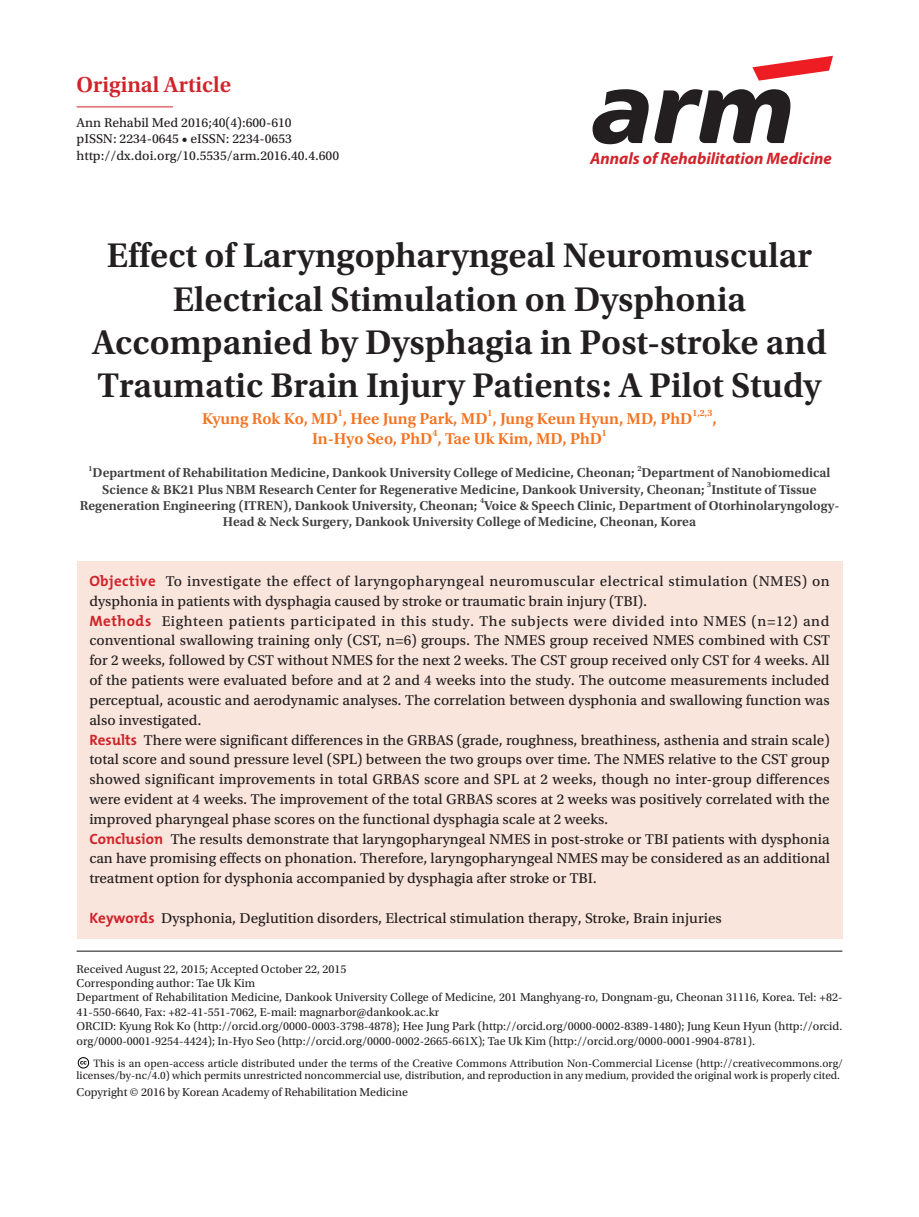
<style>
.page{position:relative;width:919px;height:1217px;background:#fff}
.page>*{position:absolute;margin:0;border:0;box-sizing:border-box;transform-origin:0 0}
.t1{font:600 36px/43.2px "Utopia Std";color:#231f20;text-align:center}
.t2{font:600 22.8px "Utopia Std";color:#d1232a}
.t3{font:italic 700 16.65px "Myriad Pro";color:#d1232a}
.t4{font:600 16.5px "Utopia Std";color:#f47321}
.t5{font:15px/19.8px "Utopia Std Capt";color:#231f20}
.t6{font:600 13.5px/16.2px "Utopia Std";color:#3e3e3f}
.t7{font:13.5px/16.2px "Utopia Std Capt";color:#231f20}
.t8{font:12px/14.4px "Utopia Std";color:#231f20}
.t9{font:11.25px/12px "Utopia Std";color:#231f20;text-align:right}
.t10{font:600 9.6px "Utopia Std";color:#f47321}
.t11{font:600 7.8px "Utopia Std";color:#3e3e3f}
.s1{font-family:"The Mix";font-weight:700;color:#d1232a}
</style>
<div class="page">
<svg style="left:592px;top:89px;width:198px;height:55px"></svg>
<svg style="left:752px;top:56px;width:81px;height:25px"></svg>
<hr style="left:77px;top:106px;width:96px;height:1px;background:#d1232a">
<div style="left:77px;top:560px;width:765px;height:377px;background:#f9e5dc"></div>
<hr style="left:77px;top:950px;width:765px;height:1px;background:#231f20">
<svg style="left:77px;top:1057px;width:13px;height:12px"></svg>
<h2 class="t2" style="left:77px;top:72px;width:156px">Original Article</h2>
<p class="t7" style="left:77px;top:115px;width:264px">Ann Rehabil Med 2016;40(4):600-610<br>pISSN: 2234-0645 • eISSN: 2234-0653 http://dx.doi.org/10.5535/arm.2016.40.4.600</p>
<p class="t3" style="left:590px;top:147px;width:243px">Annals of Rehabilitation Medicine</p>
<h1 class="t1" style="left:92px;top:234px;width:736px">Effect of Laryngopharyngeal Neuromuscular Electrical Stimulation on Dysphonia Accompanied by Dysphagia in Post-stroke and Traumatic Brain Injury Patients: A Pilot Study</h1>
<p class="t4" style="left:202px;top:409px;width:491px">Kyung Rok Ko, MD , Hee Jung Park, MD , Jung Keun Hyun, MD, PhD</p>
<p class="t10" style="left:338px;top:407px;width:7px">1</p>
<p class="t10" style="left:487px;top:407px;width:7px">1</p>
<p class="t10" style="left:692px;top:407px;width:22px">1,2,3</p>
<p class="t4" style="left:712px;top:409px;width:6px">,</p>
<p class="t10" style="left:432px;top:427px;width:7px">4</p>
<p class="t10" style="left:602px;top:427px;width:7px">1</p>
<p class="t4" style="left:312px;top:429px;width:291px">In-Hyo Seo, PhD , Tae Uk Kim, MD, PhD</p>
<p class="t11" style="left:88px;top:464px;width:6px">1</p>
<p class="t6" style="left:93px;top:465px;width:543px">Department of Rehabilitation Medicine, Dankook University College of Medicine, Cheonan;</p>
<p class="t11" style="left:637px;top:464px;width:6px">2</p>
<p class="t6" style="left:102px;top:465px;width:729px;text-indent:539px">Department of Nanobiomedical<br>Science &amp; BK21 Plus NBM Research Center for Regenerative Medicine, Dankook University, Cheonan;</p>
<p class="t11" style="left:707px;top:480px;width:6px">3</p>
<p class="t6" style="left:711px;top:481px;width:107px">Institute of Tissue</p>
<p class="t6" style="left:80px;top:497px;width:399px">Regeneration Engineering (ITREN), Dankook University, Cheonan;</p>
<p class="t11" style="left:480px;top:496px;width:6px">4</p>
<p class="t6" style="left:223px;top:497px;width:618px;text-indent:261px">Voice &amp; Speech Clinic, Department of Otorhinolaryngology-<br>Head &amp; Neck Surgery, Dankook University College of Medicine, Cheonan, Korea</p>
<p class="t5" style="left:89px;top:571px;width:742px"><span class="s1">Objective</span> To investigate the effect of laryngopharyngeal neuromuscular electrical stimulation (NMES) on dysphonia in patients with dysphagia caused by stroke or traumatic brain injury (TBI).<br><span class="s1">Methods</span> Eighteen patients participated in this study. The subjects were divided into NMES (n=12) and conventional swallowing training only (CST, n=6) groups. The NMES group received NMES combined with CST for 2 weeks, followed by CST without NMES for the next 2 weeks. The CST group received only CST for 4 weeks. All of the patients were evaluated before and at 2 and 4 weeks into the study. The outcome measurements included perceptual, acoustic and aerodynamic analyses. The correlation between dysphonia and swallowing function was also investigated.<br><span class="s1">Results</span> There were significant differences in the GRBAS (grade, roughness, breathiness, asthenia and strain scale) total score and sound pressure level (SPL) between the two groups over time. The NMES relative to the CST group showed significant improvements in total GRBAS score and SPL at 2 weeks, though no inter-group differences were evident at 4 weeks. The improvement of the total GRBAS scores at 2 weeks was positively correlated with the improved pharyngeal phase scores on the functional dysphagia scale at 2 weeks.<br><span class="s1">Conclusion</span> The results demonstrate that laryngopharyngeal NMES in post-stroke or TBI patients with dysphonia can have promising effects on phonation. Therefore, laryngopharyngeal NMES may be considered as an additional treatment option for dysphonia accompanied by dysphagia after stroke or TBI.</p>
<p class="t5" style="left:89px;top:908px;width:634px"><span class="s1">Keywords</span> Dysphonia, Deglutition disorders, Electrical stimulation therapy, Stroke, Brain injuries</p>
<p class="t8" style="left:77px;top:961px;width:767px">Received August 22, 2015; Accepted October 22, 2015<br>Corresponding author: Tae Uk Kim<br>Department of Rehabilitation Medicine, Dankook University College of Medicine, 201 Manghyang-ro, Dongnam-gu, Cheonan 31116, Korea. Tel: +82- 41-550-6640, Fax: +82-41-551-7062, E-mail: magnarbor@dankook.ac.kr<br>ORCID: Kyung Rok Ko (http://orcid.org/0000-0003-3798-4878); Hee Jung Park (http://orcid.org/0000-0002-8389-1480); Jung Keun Hyun (http://orcid. org/0000-0001-9254-4424); In-Hyo Seo (http://orcid.org/0000-0002-2665-661X); Tae Uk Kim (http://orcid.org/0000-0001-9904-8781).</p>
<p class="t9" style="left:77px;top:1057px;width:767px">This is an open-access article distributed under the terms of the Creative Commons Attribution Non-Commercial License (http://creativecommons.org/ licenses/by-nc/4.0) which permits unrestricted noncommercial use, distribution, and reproduction in any medium, provided the original work is properly cited.</p>
<p class="t8" style="left:77px;top:1084px;width:333px">Copyright © 2016 by Korean Academy of Rehabilitation Medicine</p>
</div>
